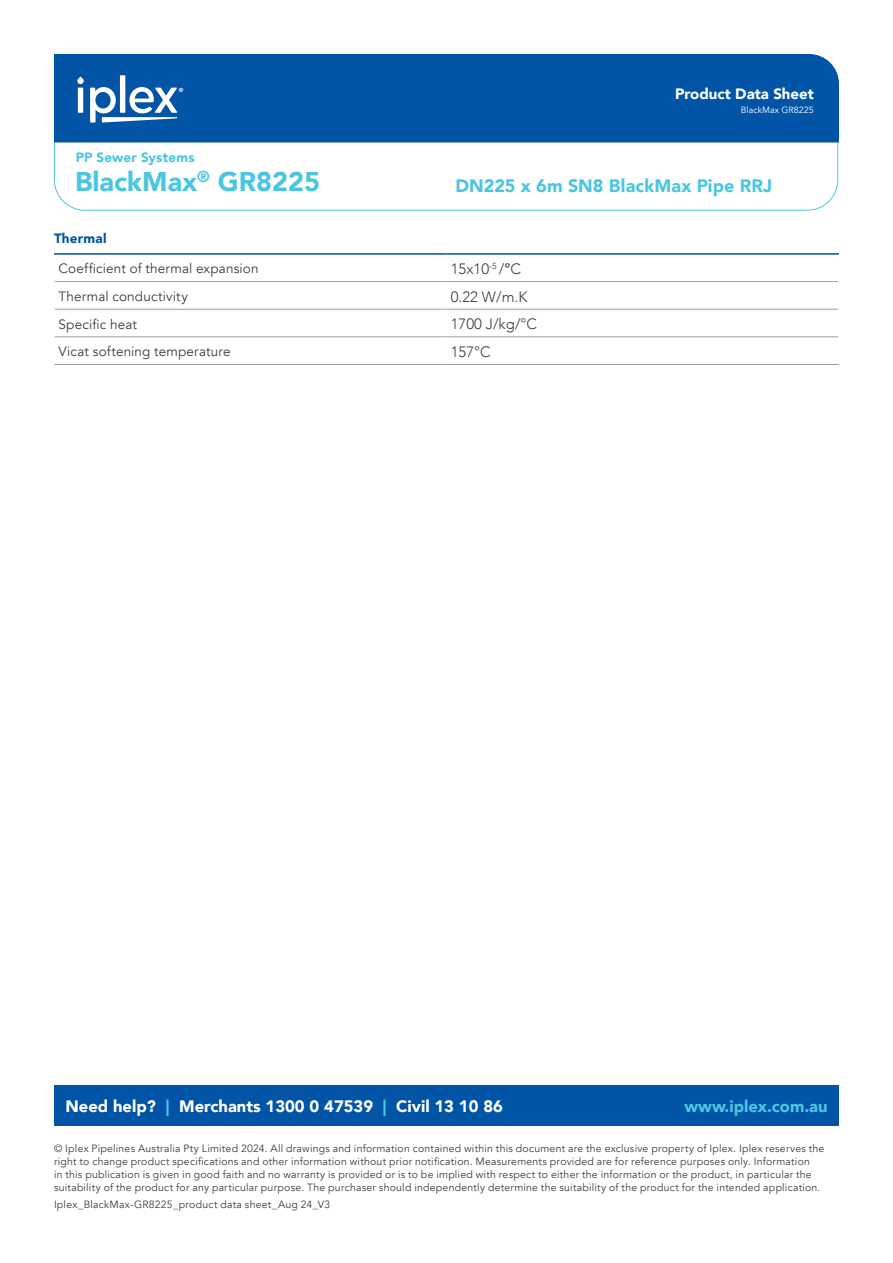
<style>
.page{position:relative;width:893px;height:1263px;background:#fff}
.page>*{position:absolute;margin:0;border:0;box-sizing:border-box;transform-origin:0 0}
.t1{font:900 27px "Avenir";color:#4cc6e0}
.t2{font:900 18px "Avenir";color:#4cc6e0}
.t3{font:900 16.5px "Avenir";color:#fff}
.t4{font:900 16.5px "Avenir";color:#4cc6e0}
.t5{font:300 15px "Avenir";color:#3e3e3f}
.t6{font:900 15px "Avenir";color:#fff}
.t7{font:13.5px "Avenir";letter-spacing:.01em;color:#3e3e3f}
.t8{font:900 13.5px "Avenir";letter-spacing:.01em;color:#4cc6e0}
.t9{font:900 13.5px "Avenir";letter-spacing:.015em;color:#0154a6}
.t10{font:10.5px/12.8px "Avenir";letter-spacing:.02em;color:#3e3e3f}
.t11{font:9px "Avenir";color:#fff}
.t12{font:800 5.85px "Avenir";color:#fff}
.s1{font-weight:500}
.s2{color:#4cc6e0}
</style>
<div class="page">
<hr style="left:54px;top:253px;width:392px;height:2px;background:#0154a6">
<hr style="left:446px;top:253px;width:393px;height:2px;background:#0154a6">
<hr style="left:55px;top:281px;width:391px;height:1px;background:#9d9fa2">
<hr style="left:446px;top:281px;width:392px;height:1px;background:#9d9fa2">
<hr style="left:55px;top:309px;width:391px;height:1px;background:#9d9fa2">
<hr style="left:446px;top:309px;width:392px;height:1px;background:#9d9fa2">
<hr style="left:55px;top:337px;width:391px;height:1px;background:#9d9fa2">
<hr style="left:446px;top:337px;width:392px;height:1px;background:#9d9fa2">
<hr style="left:54px;top:364px;width:392px;height:1px;background:#9d9fa2">
<hr style="left:446px;top:364px;width:393px;height:1px;background:#9d9fa2">
<svg style="left:54px;top:143px;width:784px;height:68px"></svg>
<div style="left:54px;top:54px;width:785px;height:89px;background:#0154a6"></div>
<svg style="left:77px;top:75px;width:100px;height:48px"></svg>
<div style="left:54px;top:1085px;width:785px;height:40px;background:#0154a6"></div>
<p class="t12" style="left:179px;top:85px;width:6px">®</p>
<h3 class="t6" style="left:675px;top:81px;width:140px">Product Data Sheet</h3>
<p class="t11" style="left:741px;top:105px;width:75px">BlackMax GR8225</p>
<p class="t8" style="left:76px;top:146px;width:121px">PP Sewer Systems</p>
<h1 class="t1" style="left:75px;top:158px;width:247px">BlackMax<sup>®</sup> GR8225</h1>
<h2 class="t2" style="left:455px;top:171px;width:318px">DN225 x 6m SN8 BlackMax Pipe RRJ</h2>
<p class="t9" style="left:54px;top:227px;width:54px">Thermal</p>
<p class="t7" style="left:59px;top:261px;width:201px">Coefficient of thermal expansion</p>
<h3 class="t5" style="left:451px;top:260px;width:72px">15x10<sup>-5</sup> /<span class="s1">°</span>C</h3>
<p class="t7" style="left:59px;top:288px;width:131px">Thermal conductivity</p>
<h3 class="t5" style="left:451px;top:288px;width:78px">0.22 W/m.K</h3>
<p class="t7" style="left:59px;top:316px;width:80px">Specific heat</p>
<h3 class="t5" style="left:451px;top:315px;width:88px">1700 J/kg/°C</h3>
<p class="t7" style="left:59px;top:344px;width:174px">Vicat softening temperature</p>
<h3 class="t5" style="left:451px;top:343px;width:41px">157°C</h3>
<h3 class="t3" style="left:66px;top:1092px;width:439px">Need help? <span class="s2">|</span> Merchants 1300 0 47539 <span class="s2">|</span> Civil 13 10 86</h3>
<h3 class="t4" style="left:685px;top:1092px;width:144px">www.iplex.com.au</h3>
<p class="t10" style="left:54px;top:1142px;width:772px">© Iplex Pipelines Australia Pty Limited 2024. All drawings and information contained within this document are the exclusive property of Iplex. Iplex reserves the right to change product specifications and other information without prior notification. Measurements provided are for reference purposes only. Information<br>in this publication is given in good faith and no warranty is provided or is to be implied with respect to either the information or the product, in particular the suitability of the product for any particular purpose. The purchaser should independently determine the suitability of the product for the intended application.</p>
<p class="t10" style="left:54px;top:1198px;width:278px">Iplex_BlackMax-GR8225_product data sheet_Aug 24_V3</p>
</div>
